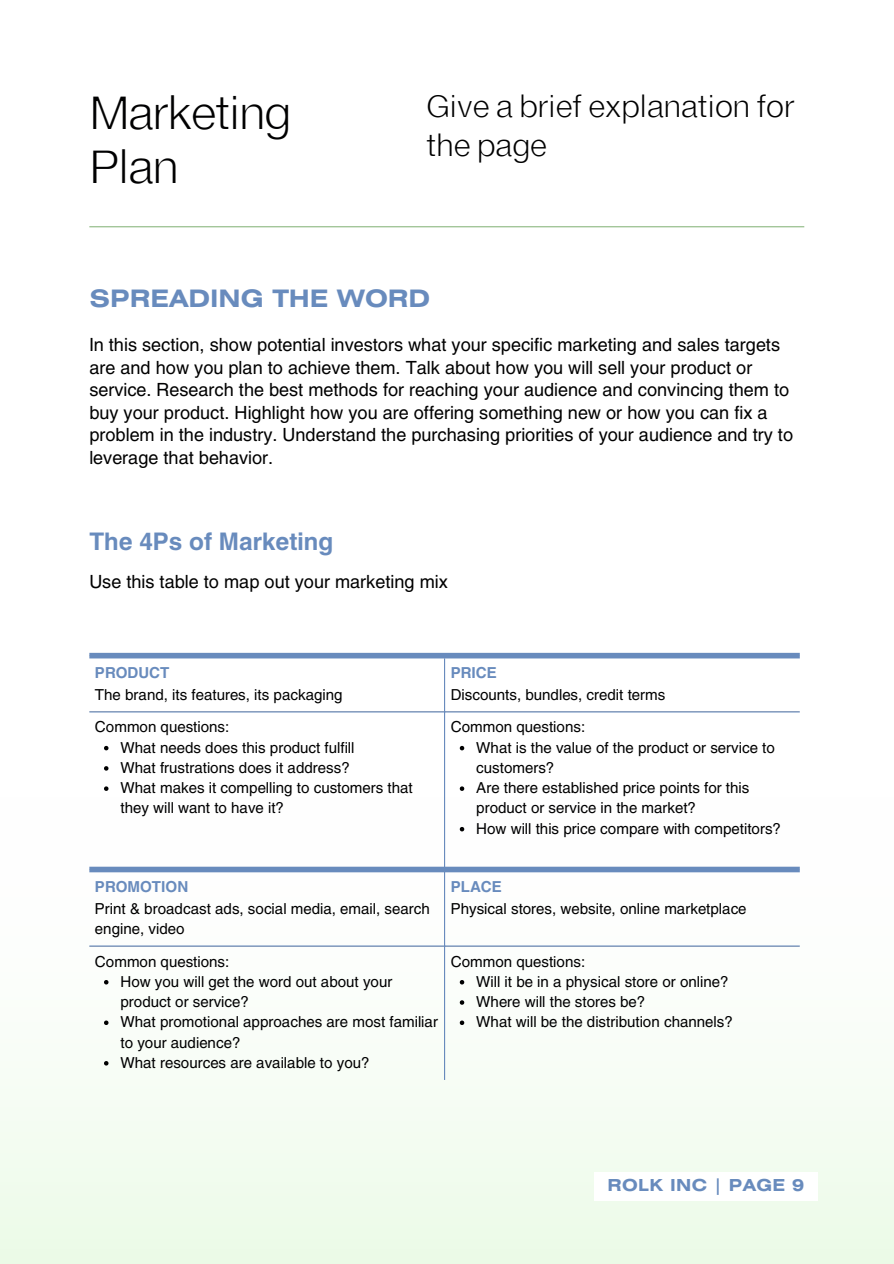
<style>
.page{position:relative;width:894px;height:1264px;background:#fff}
.page>*{position:absolute;margin:0;border:0;box-sizing:border-box;transform-origin:0 0}
.t1{font:300 45px/54px "EFT New Letter";color:#000001}
.t2{font:300 30px/38.2px "EFT New Letter";letter-spacing:.02em;color:#000001}
.t3{font:700 24px "Helios";color:#688bbd}
.t4{font:700 24px "Helios Ext";color:#688bbd}
.t5{font:18px/22.5px "Helios";color:#000001}
.t6{font:700 16.5px "Helios Ext";letter-spacing:.02em;color:#688bbd}
.t7{font:15px/20.2px "Helios";color:#000001}
.t8{font:15px/20.2px "Helios";color:#000}
.t9{font:700 15px "Helios";color:#688bbd}
</style>
<div class="page">
<svg style="left:0;top:652px;width:893px;height:611px"></svg>
<svg style="left:104px;top:746px;width:4px;height:4px"></svg>
<svg style="left:104px;top:766px;width:4px;height:4px"></svg>
<svg style="left:104px;top:786px;width:4px;height:5px"></svg>
<svg style="left:459px;top:746px;width:5px;height:4px"></svg>
<svg style="left:459px;top:786px;width:5px;height:5px"></svg>
<svg style="left:459px;top:827px;width:5px;height:4px"></svg>
<svg style="left:104px;top:980px;width:4px;height:4px"></svg>
<svg style="left:104px;top:1020px;width:4px;height:5px"></svg>
<svg style="left:104px;top:1061px;width:4px;height:4px"></svg>
<svg style="left:459px;top:980px;width:5px;height:4px"></svg>
<svg style="left:459px;top:1000px;width:5px;height:4px"></svg>
<svg style="left:459px;top:1020px;width:5px;height:5px"></svg>
<hr style="left:444px;top:658px;width:1px;height:421px;background:#688bbd">
<hr style="left:89px;top:711px;width:710px;height:1px;background:#688bbd">
<hr style="left:89px;top:945px;width:710px;height:1px;background:#688bbd">
<div style="left:89px;top:653px;width:710px;height:5px;background:#688bbd"></div>
<div style="left:89px;top:866px;width:710px;height:6px;background:#688bbd"></div>
<hr style="left:89px;top:226px;width:715px;height:1px;background:#8db881">
<div style="left:593px;top:1172px;width:224px;height:29px;background:#fff"></div>
<p class="t1" style="left:89px;top:89px;width:202px">Marketing<br>Plan</p>
<p class="t2" style="left:426px;top:90px;width:369px">Give a brief explanation for the page</p>
<p class="t4" style="left:89px;top:290px;width:342px">SPREADING THE WORD</p>
<p class="t5" style="left:89px;top:333px;width:705px">In this section, show potential investors what your specific marketing and sales targets are and how you plan to achieve them. Talk about how you will sell your product or service. Research the best methods for reaching your audience and convincing them to buy your product. Highlight how you are offering something new or how you can fix a problem in the industry. Understand the purchasing priorities of your audience and try to leverage that behavior.</p>
<p class="t3" style="left:89px;top:526px;width:245px">The 4Ps of Marketing</p>
<p class="t5" style="left:89px;top:570px;width:360px">Use this table to map out your marketing mix</p>
<h1 class="t9" style="left:95px;top:663px;width:76px">PRODUCT</h1>
<h2 class="t8" style="left:95px;top:684px;width:249px">The brand, its features, its packaging</h2>
<p class="t7" style="left:95px;top:716px;width:136px">Common questions:</p>
<h4 class="t7" style="left:120px;top:736px;width:235px">What needs does this product fulfill</h4>
<p class="t7" style="left:120px;top:757px;width:231px">What frustrations does it address?</p>
<p class="t7" style="left:120px;top:777px;width:294px">What makes it compelling to customers that they will want to have it?</p>
<h3 class="t9" style="left:450px;top:663px;width:48px">PRICE</h3>
<p class="t8" style="left:450px;top:684px;width:216px">Discounts, bundles, credit terms</p>
<p class="t7" style="left:450px;top:716px;width:136px">Common questions:</p>
<p class="t7" style="left:476px;top:736px;width:300px">What is the value of the product or service to customers?</p>
<p class="t7" style="left:476px;top:777px;width:274px">Are there established price points for this product or service in the market?</p>
<p class="t7" style="left:476px;top:817px;width:306px">How will this price compare with competitors?</p>
<p class="t9" style="left:95px;top:877px;width:95px">PROMOTION</p>
<p class="t8" style="left:95px;top:897px;width:336px">Print &amp; broadcast ads, social media, email, search engine, video</p>
<p class="t7" style="left:95px;top:950px;width:136px">Common questions:</p>
<p class="t7" style="left:120px;top:970px;width:273px">How you will get the word out about your product or service?</p>
<p class="t7" style="left:120px;top:1011px;width:319px">What promotional approaches are most familiar to your audience?</p>
<p class="t7" style="left:120px;top:1051px;width:250px">What resources are available to you?</p>
<p class="t9" style="left:450px;top:877px;width:53px">PLACE</p>
<p class="t8" style="left:450px;top:897px;width:297px">Physical stores, website, online marketplace</p>
<p class="t7" style="left:450px;top:950px;width:136px">Common questions:</p>
<p class="t7" style="left:476px;top:970px;width:254px">Will it be in a physical store or online?</p>
<p class="t7" style="left:476px;top:991px;width:170px">Where will the stores be?</p>
<p class="t7" style="left:476px;top:1011px;width:258px">What will be the distribution channels?</p>
<p class="t6" style="left:607px;top:1179px;width:198px">ROLK INC | PAGE 9</p>
</div>
